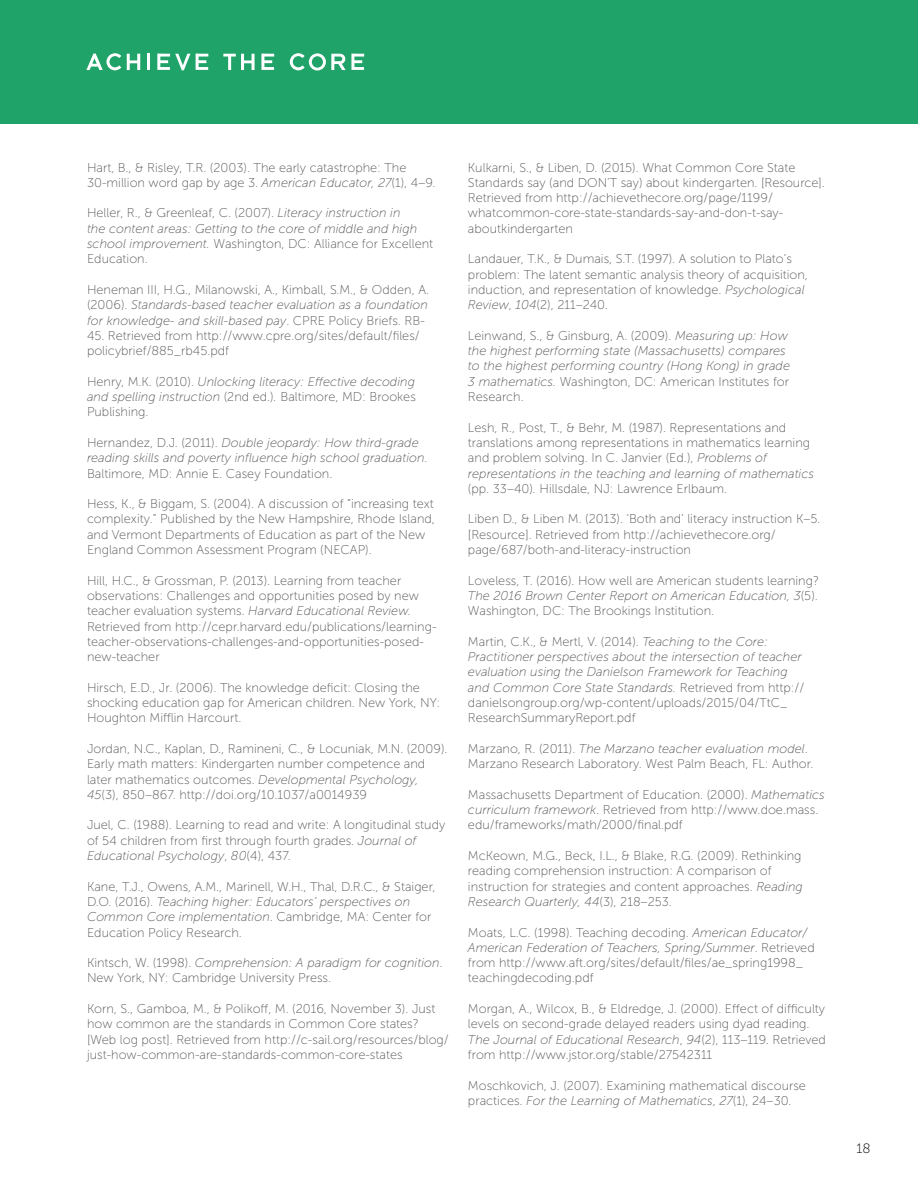
<style>
.page{position:relative;width:918px;height:1188px;background:#fff}
.page>*{position:absolute;margin:0;border:0;box-sizing:border-box;transform-origin:0 0}
.t1{font:13.5px "Museo Sans 100";color:#000}
.t2{font:12.75px/15.3px "Museo Sans 100";color:#575757}
.t3{font:italic 12.75px/15.3px "Museo Sans 100";color:#575757}
.s1{font-style:italic}
.s2{font-style:normal}
</style>
<div class="page">
<div style="left:0;top:0;width:918px;height:124px;background:#1fa369"></div>
<svg style="left:86px;top:53px;width:35px;height:17px"></svg>
<svg style="left:127px;top:54px;width:13px;height:16px"></svg>
<hr style="left:147px;top:54px;width:3px;height:16px;background:#fff">
<svg style="left:157px;top:54px;width:33px;height:16px"></svg>
<svg style="left:196px;top:54px;width:12px;height:16px"></svg>
<svg style="left:223px;top:54px;width:32px;height:16px"></svg>
<svg style="left:261px;top:54px;width:13px;height:16px"></svg>
<svg style="left:290px;top:53px;width:74px;height:17px"></svg>
<p class="t2" style="left:87px;top:160px;width:350px">Hart, B., &amp; Risley, T.R. (2003). The early catastrophe: The<br>30-million word gap by age 3. <span class="s1">American Educator, 27</span>(1), 4–9.</p>
<p class="t3" style="left:87px;top:206px;width:348px"><span class="s2">Heller, R., &amp; Greenleaf, C. (2007).</span> Literacy instruction in<br>the content areas: Getting to the core of middle and high school improvement. <span class="s2">Washington, DC: Alliance for Excellent Education.</span></p>
<p class="t2" style="left:87px;top:282px;width:344px;text-align:justify">Heneman III, H.G., Milanowski, A., Kimball, S.M., &amp; Odden, A. (2006). <span class="s1">Standards-based teacher evaluation as a foundation for knowledge- and skill-based pay</span>. CPRE Policy Briefs. RB-</p>
<p class="t2" style="left:87px;top:328px;width:334px">45. Retrieved from http://www.cpre.org/sites/default/files/ policybrief/885_rb45.pdf</p>
<p class="t3" style="left:87px;top:374px;width:330px;text-align:justify"><span class="s2">Henry, M.K. (2010).</span> Unlocking literacy: Effective decoding and spelling instruction <span class="s2">(2nd ed.)</span>. <span class="s2">Baltimore, MD: Brookes Publishing.</span></p>
<p class="t3" style="left:87px;top:435px;width:342px"><span class="s2">Hernandez, D.J. (2011).</span> Double jeopardy: How third-grade reading skills and poverty influence high school graduation.</p>
<p class="t2" style="left:87px;top:466px;width:247px">Baltimore, MD: Annie E. Casey Foundation.</p>
<p class="t2" style="left:87px;top:496px;width:349px">Hess, K., &amp; Biggam, S. (2004). A discussion of “increasing text complexity.” Published by the New Hampshire, Rhode Island, and Vermont Departments of Education as part of the New England Common Assessment Program (NECAP).</p>
<p class="t2" style="left:87px;top:573px;width:351px">Hill, H.C., &amp; Grossman, P. (2013). Learning from teacher observations: Challenges and opportunities posed by new teacher evaluation systems. <span class="s1">Harvard Educational Review.<br></span>Retrieved from http://cepr.harvard.edu/publications/learning&shy;teacher-observations-challenges-and-opportunities-posed&shy;new-teacher</p>
<p class="t2" style="left:87px;top:680px;width:355px">Hirsch, E.D., Jr. (2006). The knowledge deficit: Closing the shocking education gap for American children. New York, NY:<br>Houghton Mifflin Harcourt.</p>
<p class="t2" style="left:87px;top:741px;width:362px">Jordan, N.C., Kaplan, D., Ramineni, C., &amp; Locuniak, M.N. (2009).<br>Early math matters: Kindergarten number competence and later mathematics outcomes. <span class="s1">Developmental Psychology, 45</span>(3), 850–867. http://doi.org/10.1037/a0014939</p>
<p class="t2" style="left:87px;top:818px;width:360px">Juel, C. (1988). Learning to read and write: A longitudinal study of 54 children from first through fourth grades. <span class="s1">Journal of<br>Educational Psychology</span>, <span class="s1">80</span>(4), 437.</p>
<p class="t2" style="left:87px;top:879px;width:350px">Kane, T.J., Owens, A.M., Marinell, W.H., Thal, D.R.C., &amp; Staiger, D.O. (2016). <span class="s1">Teaching higher: Educators’ perspectives on Common Core implementation</span>. Cambridge, MA: Center for Education Policy Research.</p>
<p class="t2" style="left:87px;top:955px;width:357px">Kintsch, W. (1998). <span class="s1">Comprehension: A paradigm for cognition</span>.<br>New York, NY: Cambridge University Press.</p>
<p class="t2" style="left:87px;top:1001px;width:363px">Korn, S., Gamboa, M., &amp; Polikoff, M. (2016, November 3). Just how common are the standards in Common Core states? [Web log post]. Retrieved from http://c-sail.org/resources/blog/ just-how-common-are-standards-common-core-states</p>
<p class="t2" style="left:468px;top:160px;width:358px">Kulkarni, S., &amp; Liben, D. (2015). What Common Core State Standards say (and DON’T say) about kindergarten. [Resource].<br>Retrieved from http://achievethecore.org/page/1199/ whatcommon-core-state-standards-say-and-don-t-say&shy;aboutkindergarten</p>
<p class="t2" style="left:468px;top:251px;width:342px">Landauer, T.K., &amp; Dumais, S.T. (1997). A solution to Plato’s problem: The latent semantic analysis theory of acquisition, induction, and representation of knowledge. <span class="s1">Psychological Review</span>, <span class="s1">104</span>(2), 211–240.</p>
<p class="t3" style="left:468px;top:328px;width:324px"><span class="s2">Leinwand, S., &amp; Ginsburg, A. (2009).</span> Measuring up: How the highest performing state (Massachusetts) compares to the highest performing country (Hong Kong) in grade 3 mathematics. <span class="s2">Washington, DC: American Institutes for Research.</span></p>
<p class="t2" style="left:468px;top:420px;width:348px">Lesh, R., Post, T., &amp; Behr, M. (1987). Representations and translations among representations in mathematics learning and problem solving. In C. Janvier (Ed.), <span class="s1">Problems of representations in the teaching and learning of mathematics </span>(pp. 33–40)<span class="s1">.</span> Hillsdale, NJ: Lawrence Erlbaum.</p>
<p class="t2" style="left:468px;top:512px;width:354px">Liben D., &amp; Liben M. (2013). ‘Both and’ literacy instruction K–5. [Resource]. Retrieved from http://achievethecore.org/ page/687/both-and-literacy-instruction</p>
<p class="t2" style="left:468px;top:573px;width:353px;text-align:justify">Loveless, T. (2016). How well are American students learning?<br><span class="s1">The 2016 Brown Center Report on American Education, 3</span>(5).<br>Washington, DC: The Brookings Institution.</p>
<p class="t3" style="left:468px;top:634px;width:338px"><span class="s2">Martin, C.K., &amp; Mertl, V. (2014).</span> Teaching to the Core:<br>Practitioner perspectives about the intersection of teacher evaluation using the Danielson Framework for Teaching and Common Core State Standards. <span class="s2">Retrieved from http:// danielsongroup.org/wp-content/uploads/2015/04/TtC_ ResearchSummaryReport.pdf</span></p>
<p class="t2" style="left:468px;top:741px;width:347px">Marzano, R. (2011). <span class="s1">The Marzano teacher evaluation model</span>.<br>Marzano Research Laboratory. West Palm Beach, FL: Author.</p>
<p class="t2" style="left:468px;top:787px;width:358px">Massachusetts Department of Education. (2000). <span class="s1">Mathematics curriculum framework</span>. Retrieved from http://www.doe.mass. edu/frameworks/math/2000/final.pdf</p>
<p class="t2" style="left:468px;top:848px;width:336px">McKeown, M.G., Beck, I.L., &amp; Blake, R.G. (2009). Rethinking reading comprehension instruction: A comparison of instruction for strategies and content approaches. <span class="s1">Reading Research Quarterly, 44</span>(3), 218–253.</p>
<p class="t2" style="left:468px;top:925px;width:348px">Moats, L.C. (1998). Teaching decoding. <span class="s1">American Educator/ American Federation of Teachers, Spring/Summer</span>. Retrieved from http://www.aft.org/sites/default/files/ae_spring1998_ teachingdecoding.pdf</p>
<p class="t2" style="left:468px;top:1001px;width:360px">Morgan, A., Wilcox, B., &amp; Eldredge, J. (2000). Effect of difficulty levels on second-grade delayed readers using dyad reading.<br><span class="s1">The Journal of Educational Research</span>, <span class="s1">94</span>(2), 113–119. Retrieved from http://www.jstor.org/stable/27542311</p>
<p class="t2" style="left:468px;top:1078px;width:340px">Moschkovich, J. (2007). Examining mathematical discourse practices. <span class="s1">For the Learning of Mathematics</span>, <span class="s1">27</span>(1), 24–30.</p>
<p class="t1" style="left:856px;top:1141px;width:16px">18</p>
</div>
